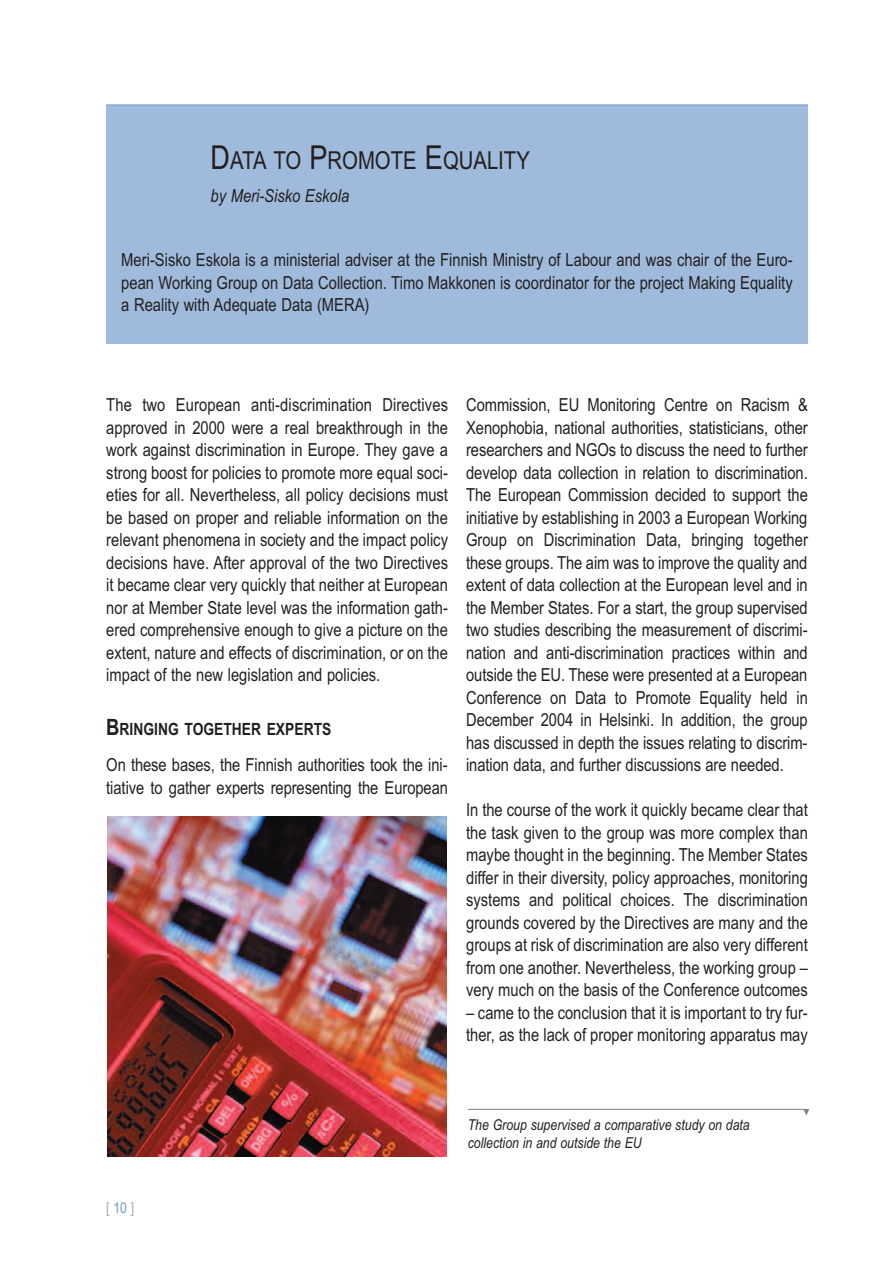
<style>
.page{position:relative;width:893px;height:1263px;background:#fff}
.page>*{position:absolute;margin:0;border:0;box-sizing:border-box;transform-origin:0 0}
.t1{font:24.75px "Arial Narrow";color:#231f20}
.t2{font:18px/22.5px "Arial Narrow";color:#231f20;text-align:justify}
.t3{font:italic 18px "Arial Narrow";color:#231f20}
.t4{font:700 16.8px "Arial Narrow";color:#231f20}
.t5{font:italic 15px/18px "Arial Narrow";color:#231f20}
.t6{font:15px "Arial Narrow";color:#a8a9ad}
.s1{font-size:33px}
.s2{font-size:22.5px}
.s3{color:#679ac8}
</style>
<div class="page">
<div style="left:106px;top:105px;width:702px;height:238px;background:#9fbadb"></div>
<img style="left:108px;top:816px;width:338px;height:341px">
<hr style="left:468px;top:1109px;width:340px;height:1px;background:#808285">
<svg style="left:804px;top:1109px;width:5px;height:6px"></svg>
<hr style="left:106px;top:105px;width:702px;height:1px;background:#679ac8">
<h1 class="t1" style="left:211px;top:146px;width:321px"><span class="s1">D</span>ATA TO <span class="s1">P</span>ROMOTE <span class="s1">E</span>QUALITY</h1>
<p class="t3" style="left:211px;top:185px;width:140px">by Meri-Sisko Eskola</p>
<p class="t2" style="left:121px;top:249px;width:673px">Meri-Sisko Eskola is a ministerial adviser at the Finnish Ministry of Labour and was chair of the Euro&shy;pean Working Group on Data Collection. Timo Makkonen is coordinator for the project Making Equality a Reality with Adequate Data (MERA)</p>
<p class="t2" style="left:106px;top:394px;width:343px">The two European anti-discrimination Directives approved in 2000 were a real breakthrough in the work against discrimination in Europe. They gave a strong boost for policies to promote more equal soci&shy;eties for all. Nevertheless, all policy decisions must be based on proper and reliable information on the relevant phenomena in society and the impact policy decisions have. After approval of the two Directives it became clear very quickly that neither at European nor at Member State level was the information gath&shy;ered comprehensive enough to give a picture on the extent, nature and effects of discrimination, or on the impact of the new legislation and policies.</p>
<p class="t4" style="left:106px;top:719px;width:227px"><span class="s2">B</span>RINGING TOGETHER EXPERTS</p>
<p class="t2" style="left:106px;top:754px;width:343px">On these bases, the Finnish authorities took the ini&shy;tiative to gather experts representing the European</p>
<p class="t2" style="left:466px;top:394px;width:343px">Commission, EU Monitoring Centre on Racism &amp; Xenophobia, national authorities, statisticians, other researchers and NGOs to discuss the need to further develop data collection in relation to discrimination.<br>The European Commission decided to support the initiative by establishing in 2003 a European Working Group on Discrimination Data, bringing together these groups. The aim was to improve the quality and extent of data collection at the European level and in the Member States. For a start, the group supervised two studies describing the measurement of discrimi&shy;nation and anti-discrimination practices within and outside the EU. These were presented at a European Conference on Data to Promote Equality held in December 2004 in Helsinki. In addition, the group has discussed in depth the issues relating to discrim&shy;ination data, and further discussions are needed.</p>
<p class="t2" style="left:466px;top:799px;width:343px">In the course of the work it quickly became clear that the task given to the group was more complex than maybe thought in the beginning. The Member States differ in their diversity, policy approaches, monitoring systems and political choices. The discrimination grounds covered by the Directives are many and the groups at risk of discrimination are also very different from one another. Nevertheless, the working group – very much on the basis of the Conference outcomes</p>
<p class="t2" style="left:466px;top:1001px;width:343px">– came to the conclusion that it is important to try fur&shy;ther, as the lack of proper monitoring apparatus may</p>
<p class="t6" style="left:106px;top:1199px;width:30px">[ <span class="s3">10</span> ]</p>
<p class="t5" style="left:468px;top:1116px;width:284px">The Group supervised a comparative study on data collection in and outside the EU</p>
</div>
